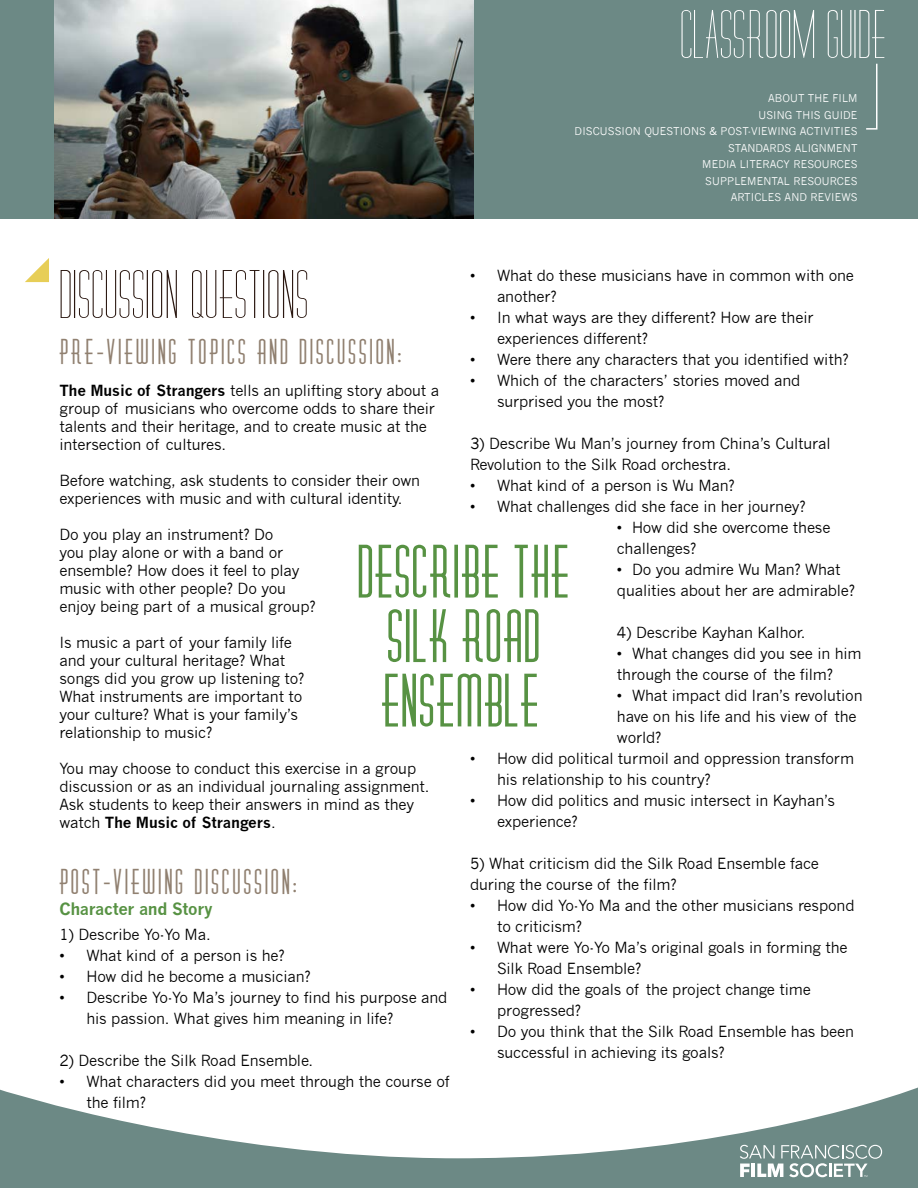
<style>
.page{position:relative;width:918px;height:1188px;background:#fff}
.page>*{position:absolute;margin:0;border:0;box-sizing:border-box;transform-origin:0 0}
.t1{font:66px/64.5px "Diner Fatt";letter-spacing:.035em;color:#579243;text-align:center}
.t2{font:60px "Diner";letter-spacing:.035em;color:#2a1710}
.t3{font:31.5px "Diner Fatt";letter-spacing:.11em;color:#908070}
.t4{font:700 16.5px "News Gothic";letter-spacing:-.02em;color:#579243}
.t5{font:15px/21px "News Gothic";letter-spacing:-.01em;color:#000}
.t6{font:10.5px/16.5px "News Gothic";letter-spacing:.01em;color:#fff;text-align:right}
.s1{font-weight:700}
</style>
<div class="page">
<div style="left:0;top:0;width:918px;height:218px;background:#6c8985"></div>
<img style="left:54px;top:0;width:419px;height:218px">
<svg style="left:25px;top:258px;width:24px;height:24px"></svg>
<svg style="left:682px;top:10px;width:202px;height:120px"></svg>
<svg style="left:0;top:1088px;width:918px;height:100px"></svg>
<svg style="left:740px;top:1145px;width:142px;height:32px"></svg>
<p class="t6" style="left:575px;top:90px;width:284px">ABOUT THE FILM<br>USING THIS GUIDE<br>DISCUSSION QUESTIONS &amp; POST-VIEWING ACTIVITIES<br>STANDARDS ALIGNMENT<br>MEDIA LITERACY RESOURCES<br>SUPPLEMENTAL RESOURCES<br>ARTICLES AND REVIEWS</p>
<h2 class="t2" style="left:59px;top:262px;width:250px">DISCUSSION QUESTIONS</h2>
<h3 class="t3" style="left:59px;top:335px;width:343px">PRE-VIEWING TOPICS AND DISCUSSION:</h3>
<p class="t5" style="left:59px;top:382px;width:381px;line-height:18px"><span class="s1">The Music of Strangers</span> tells an uplifting story about a group of musicians who overcome odds to share their talents and their heritage, and to create music at the intersection of cultures.</p>
<p class="t5" style="left:59px;top:472px;width:362px;line-height:18px">Before watching, ask students to consider their own experiences with music and with cultural identity.</p>
<p class="t5" style="left:59px;top:526px;width:258px;line-height:18px">Do you play an instrument? Do<br>you play alone or with a band or ensemble? How does it feel to play music with other people? Do you enjoy being part of a musical group?</p>
<p class="t5" style="left:59px;top:634px;width:247px;line-height:18px">Is music a part of your family life and your cultural heritage? What songs did you grow up listening to?<br>What instruments are important to your culture? What is your family’s relationship to music?</p>
<p class="t5" style="left:59px;top:760px;width:372px;line-height:18px">You may choose to conduct this exercise in a group discussion or as an individual journaling assignment.<br>Ask students to keep their answers in mind as they watch <span class="s1">The Music of Strangers</span>.</p>
<h3 class="t3" style="left:59px;top:865px;width:238px">POST-VIEWING DISCUSSION:</h3>
<p class="t4" style="left:59px;top:899px;width:155px">Character and Story</p>
<p class="t5" style="left:59px;top:924px;width:153px">1) Describe Yo-Yo Ma.</p>
<p class="t5" style="left:59px;top:945px;width:227px">• What kind of a person is he?</p>
<p class="t5" style="left:59px;top:966px;width:253px">• How did he become a musician?</p>
<p class="t5" style="left:86px;top:987px;width:363px;text-indent:-27px">• Describe Yo-Yo Ma’s journey to find his purpose and his passion. What gives him meaning in life?</p>
<p class="t5" style="left:59px;top:1050px;width:255px">2) Describe the Silk Road Ensemble.</p>
<p class="t5" style="left:86px;top:1071px;width:365px;text-indent:-27px">• What characters did you meet through the course of the film?</p>
<p class="t5" style="left:497px;top:265px;width:359px;text-indent:-27px">• What do these musicians have in common with one another?</p>
<p class="t5" style="left:497px;top:307px;width:318px;text-indent:-27px">• In what ways are they different? How are their experiences different?</p>
<p class="t5" style="left:470px;top:349px;width:380px">• Were there any characters that you identified with?</p>
<p class="t5" style="left:497px;top:370px;width:305px;text-indent:-27px">• Which of the characters’ stories moved and surprised you the most?</p>
<p class="t5" style="left:470px;top:433px;width:362px">3) Describe Wu Man’s journey from China’s Cultural<br>Revolution to the Silk Road orchestra.</p>
<p class="t5" style="left:470px;top:475px;width:266px">• What kind of a person is Wu Man?</p>
<p class="t5" style="left:470px;top:496px;width:337px">• What challenges did she face in her journey?</p>
<p class="t5" style="left:617px;top:517px;width:215px">• How did she overcome these challenges?</p>
<p class="t5" style="left:617px;top:559px;width:240px">• Do you admire Wu Man? What qualities about her are admirable?</p>
<p class="t5" style="left:617px;top:622px;width:190px">4) Describe Kayhan Kalhor.</p>
<p class="t5" style="left:617px;top:643px;width:246px">• What changes did you see in him through the course of the film?</p>
<p class="t5" style="left:617px;top:685px;width:247px">• What impact did Iran’s revolution have on his life and his view of the world?</p>
<p class="t5" style="left:497px;top:748px;width:359px;text-indent:-27px">• How did political turmoil and oppression transform his relationship to his country?</p>
<p class="t5" style="left:497px;top:790px;width:340px;text-indent:-27px">• How did politics and music intersect in Kayhan’s experience?</p>
<p class="t5" style="left:470px;top:853px;width:350px">5) What criticism did the Silk Road Ensemble face during the course of the film?</p>
<p class="t5" style="left:497px;top:895px;width:359px;text-indent:-27px">• How did Yo-Yo Ma and the other musicians respond to criticism?</p>
<p class="t5" style="left:497px;top:937px;width:352px;text-indent:-27px">• What were Yo-Yo Ma’s original goals in forming the<br>Silk Road Ensemble?</p>
<p class="t5" style="left:497px;top:979px;width:315px;text-indent:-27px">• How did the goals of the project change time progressed?</p>
<p class="t5" style="left:497px;top:1021px;width:358px;text-indent:-27px">• Do you think that the Silk Road Ensemble has been successful in achieving its goals?</p>
<h1 class="t1" style="left:358px;top:542px;width:212px">DESCRIBE THE<br>SILK ROAD<br>ENSEMBLE</h1>
</div>
